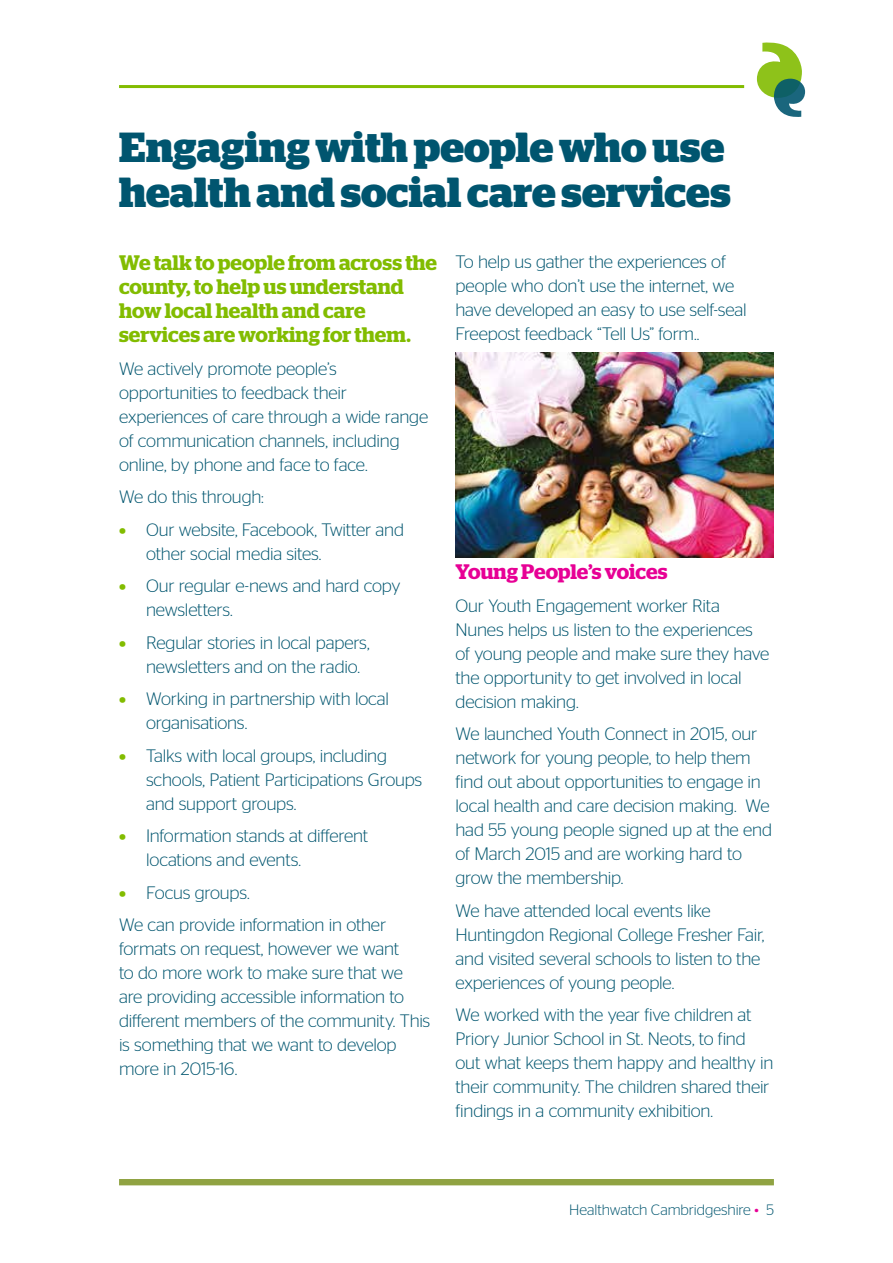
<style>
.page{position:relative;width:893px;height:1263px;background:#fff}
.page>*{position:absolute;margin:0;border:0;box-sizing:border-box;transform-origin:0 0}
.t1{font:700 42px/45px "Stag";color:#00556f}
.t2{font:600 21px/24px "Stag";color:#82bc00}
.t3{font:600 21px "Stag";letter-spacing:-.005em;color:#e70095}
.t4{font:300 18px/24px "Stag Sans";letter-spacing:-.01em;color:#00556f}
.t5{font:300 15px "Stag Sans";letter-spacing:-.005em;color:#00556f}
.s1{font-weight:700;color:#82bc00}
.s2{color:#e70095}
</style>
<div class="page">
<hr style="left:119px;top:85px;width:625px;height:3px;background:#82bc00">
<div style="left:119px;top:1179px;width:655px;height:6px;background:#90a342"></div>
<svg style="left:757px;top:42px;width:48px;height:75px"></svg>
<img style="left:455px;top:353px;width:319px;height:204px">
<h1 class="t1" style="left:119px;top:128px;width:613px">Engaging with people who use health and social care services</h1>
<p class="t2" style="left:119px;top:251px;width:319px">We talk to people from across the county, to help us understand how local health and care services are working for them.</p>
<p class="t4" style="left:119px;top:356px;width:311px">We actively promote people’s opportunities to feedback their experiences of care through a wide range of communication channels, including online, by phone and face to face.</p>
<p class="t4" style="left:119px;top:485px;width:146px">We do this through:</p>
<p class="t4" style="left:146px;top:517px;width:260px;text-indent:-27px"><span class="s1">•</span> Our website, Facebook, Twitter and other social media sites.</p>
<p class="t4" style="left:146px;top:574px;width:256px;text-indent:-27px"><span class="s1">•</span> Our regular e-news and hard copy newsletters.</p>
<p class="t4" style="left:146px;top:630px;width:225px;text-indent:-27px"><span class="s1">•</span> Regular stories in local papers, newsletters and on the radio.</p>
<p class="t4" style="left:146px;top:687px;width:245px;text-indent:-27px"><span class="s1">•</span> Working in partnership with local organisations.</p>
<p class="t4" style="left:146px;top:743px;width:278px;text-indent:-27px"><span class="s1">•</span> Talks with local groups, including schools, Patient Participations Groups and support groups.</p>
<p class="t4" style="left:146px;top:824px;width:224px;text-indent:-27px"><span class="s1">•</span> Information stands at different locations and events.</p>
<p class="t4" style="left:119px;top:876px;width:269px;line-height:32.5px"><span class="s1">•</span> Focus groups.<br>We can provide information in other</p>
<p class="t4" style="left:119px;top:937px;width:313px">formats on request, however we want<br>to do more work to make sure that we are providing accessible information to different members of the community. This is something that we want to develop more in 2015-16.</p>
<p class="t4" style="left:455px;top:249px;width:293px">To help us gather the experiences of people who don’t use the internet, we have developed an easy to use self-seal Freepost feedback “Tell Us” form..</p>
<p class="t3" style="left:455px;top:560px;width:214px">Young People’s voices</p>
<p class="t4" style="left:455px;top:593px;width:315px">Our Youth Engagement worker Rita Nunes helps us listen to the experiences of young people and make sure they have the opportunity to get involved in local decision making.</p>
<p class="t4" style="left:455px;top:722px;width:318px">We launched Youth Connect in 2015, our network for young people, to help them find out about opportunities to engage in local health and care decision making. We had 55 young people signed up at the end of March 2015 and are working hard to grow the membership.</p>
<p class="t4" style="left:455px;top:898px;width:311px">We have attended local events like Huntingdon Regional College Fresher Fair, and visited several schools to listen to the experiences of young people.</p>
<p class="t4" style="left:455px;top:1003px;width:319px">We worked with the year five children at Priory Junior School in St. Neots, to find out what keeps them happy and healthy in their community. The children shared their findings in a community exhibition.</p>
<p class="t5" style="left:569px;top:1202px;width:206px">Healthwatch Cambridgeshire <span class="s2">•</span> 5</p>
</div>
